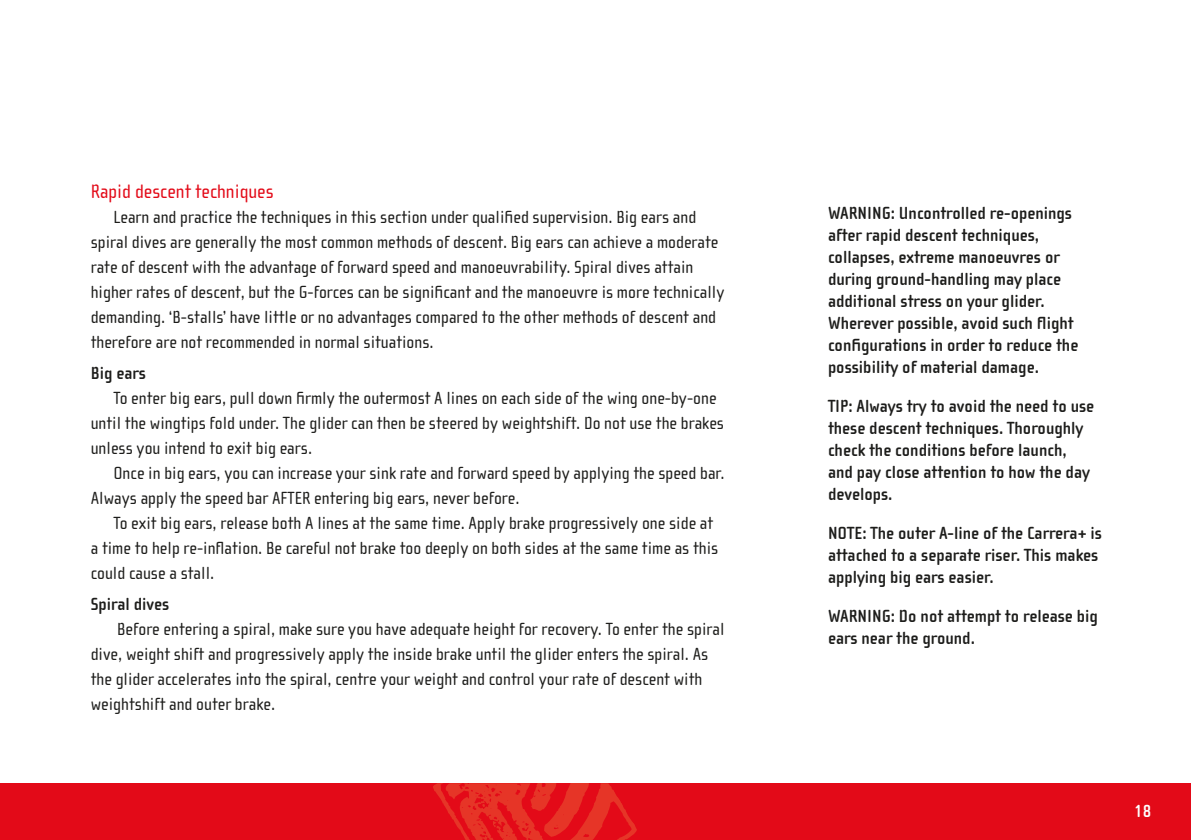
<style>
.page{position:relative;width:1191px;height:840px;background:#fff}
.page>*{position:absolute;margin:0;border:0;box-sizing:border-box;transform-origin:0 0}
.t1{font:20px "Cholla Sans OT";color:#e30a18}
.t2{font:18px/25px "Cholla Sans OT";color:#1d1d1b}
.t3{font:700 18px/22px "Cholla Sans OT";color:#1d1d1b}
.t4{font:700 18px "Cholla Sans OT";color:#fff}
</style>
<div class="page">
<div style="left:0;top:782px;width:1191px;height:57px;background:#e30a18"></div>
<svg style="left:431px;top:782px;width:206px;height:57px"></svg>
<p class="t1" style="left:91px;top:183px;width:184px">Rapid descent techniques</p>
<p class="t2" style="left:91px;top:205px;width:635px;text-indent:23px">Learn and practice the techniques in this section under qualified supervision. Big ears and spiral dives are generally the most common methods of descent. Big ears can achieve a moderate rate of descent with the advantage of forward speed and manoeuvrability. Spiral dives attain higher rates of descent, but the G-forces can be significant and the manoeuvre is more technically demanding. ‘B-stalls’ have little or no advantages compared to the other methods of descent and therefore are not recommended in normal situations.</p>
<p class="t3" style="left:91px;top:363px;width:57px">Big ears</p>
<p class="t2" style="left:91px;top:386px;width:635px;text-indent:23px">To enter big ears, pull down firmly the outermost A lines on each side of the wing one-by-one until the wingtips fold under. The glider can then be steered by weightshift. Do not use the brakes unless you intend to exit big ears.</p>
<p class="t2" style="left:91px;top:461px;width:635px;text-indent:23px">Once in big ears, you can increase your sink rate and forward speed by applying the speed bar.<br>Always apply the speed bar AFTER entering big ears, never before.</p>
<p class="t2" style="left:91px;top:511px;width:629px;text-indent:23px">To exit big ears, release both A lines at the same time. Apply brake progressively one side at a time to help re-inflation. Be careful not brake too deeply on both sides at the same time as this could cause a stall.</p>
<p class="t3" style="left:91px;top:593px;width:80px">Spiral dives</p>
<p class="t2" style="left:91px;top:617px;width:635px;text-indent:26px">Before entering a spiral, make sure you have adequate height for recovery. To enter the spiral dive, weight shift and progressively apply the inside brake until the glider enters the spiral. As the glider accelerates into the spiral, centre your weight and control your rate of descent with weightshift and outer brake.</p>
<p class="t3" style="left:828px;top:203px;width:252px">WARNING: Uncontrolled re-openings after rapid descent techniques, collapses, extreme manoeuvres or during ground-handling may place additional stress on your glider.<br>Wherever possible, avoid such flight configurations in order to reduce the possibility of material damage.</p>
<p class="t3" style="left:828px;top:396px;width:268px">TIP: Always try to avoid the need to use these descent techniques. Thoroughly check the conditions before launch, and pay close attention to how the day develops.</p>
<p class="t3" style="left:828px;top:523px;width:275px">NOTE: The outer A-line of the Carrera+ is attached to a separate riser. This makes applying big ears easier.</p>
<p class="t3" style="left:828px;top:606px;width:271px">WARNING: Do not attempt to release big ears near the ground.</p>
<p class="t4" style="left:1134px;top:802px;width:19px">18</p>
</div>
